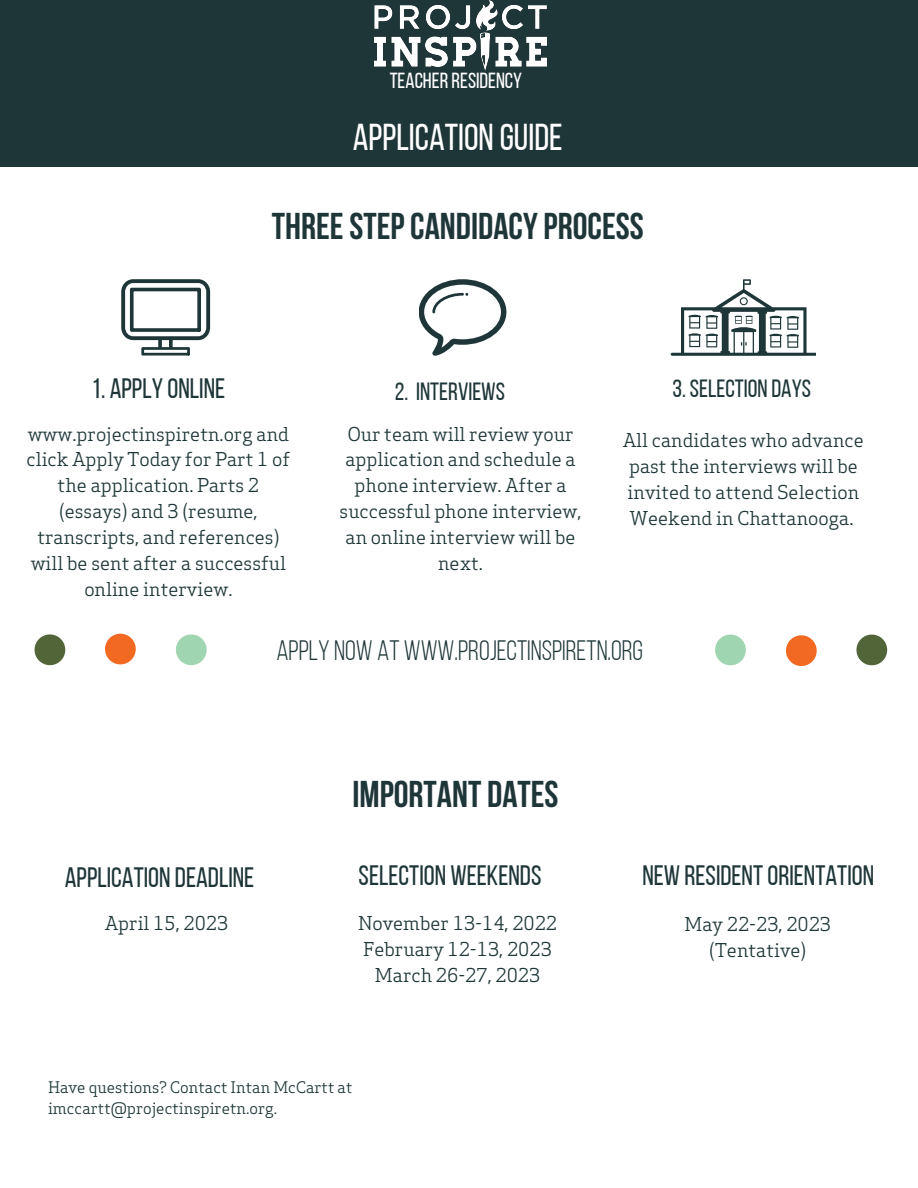
<style>
.page{position:relative;width:918px;height:1188px;background:#fff}
.page>*{position:absolute;margin:0;border:0;box-sizing:border-box;transform-origin:0 0}
.t1{font:700 37.35px "Bebas Neue";color:#1f3638}
.t2{font:37.35px "Bebas Neue";color:#fff}
.t3{font:28.05px "Bebas Neue";color:#1f3638}
.t4{font:28.05px "Bebas Neue";color:#1f3638}
.t5{font:24.9px "Bebas Neue";color:#1f3638}
.t6{font:21.75px "Bebas Neue";color:#fff}
.t7{font:18.75px/25.8px "Apex Serif";color:#1f3638;text-align:center}
.t8{font:15.6px/21.3px "Apex Serif";color:#1f3638}
</style>
<div class="page">
<div style="left:0;top:0;width:918px;height:166px;background:#1f3638"></div>
<img style="left:375px;top:1px;width:172px;height:69px">
<svg style="left:121px;top:279px;width:89px;height:77px"></svg>
<svg style="left:419px;top:279px;width:87px;height:77px"></svg>
<svg style="left:671px;top:279px;width:145px;height:77px"></svg>
<svg style="left:715px;top:635px;width:31px;height:30px"></svg>
<svg style="left:786px;top:635px;width:31px;height:31px"></svg>
<svg style="left:856px;top:635px;width:31px;height:30px"></svg>
<svg style="left:176px;top:634px;width:31px;height:31px"></svg>
<svg style="left:105px;top:634px;width:31px;height:30px"></svg>
<svg style="left:35px;top:634px;width:30px;height:31px"></svg>
<p class="t6" style="left:390px;top:71px;width:134px">TEACHERRESIDENCY</p>
<h1 class="t2" style="left:353px;top:122px;width:211px">APPLICATION GUIDE</h1>
<h1 class="t1" style="left:272px;top:211px;width:373px">THREESTEPCANDIDACYPROCESS</h1>
<h2 class="t3" style="left:92px;top:377px;width:135px">1. APPLY ONLINE</h2>
<h3 class="t5" style="left:395px;top:381px;width:112px">2. INTERVIEWS</h3>
<h3 class="t5" style="left:672px;top:379px;width:140px">3. SELECTION DAYS</h3>
<p class="t7" style="left:26px;top:421px;width:265px">www.projectinspiretn.org and click Apply Today for Part 1 of the application. Parts 2 (essays) and 3 (resume, transcripts, and references) will be sent after a successful online interview.</p>
<p class="t7" style="left:340px;top:421px;width:243px">Our team will review your application and schedule a phone interview. After a successful phone interview, an online interview will be next.</p>
<p class="t7" style="left:623px;top:427px;width:242px;text-align:left">All candidates who advance past the interviews will be invited to attend Selection<br>Weekend in Chattanooga.</p>
<h2 class="t4" style="left:276px;top:639px;width:368px">APPLY NOW AT WWW.PROJECTINSPIRETN.ORG</h2>
<h2 class="t3" style="left:65px;top:865px;width:191px">APPLICATION DEADLINE</h2>
<p class="t7" style="left:105px;top:910px;width:125px">April 15, 2023</p>
<h1 class="t1" style="left:352px;top:779px;width:208px">IMPORTANT DATES</h1>
<h2 class="t3" style="left:359px;top:864px;width:184px">SELECTION WEEKENDS</h2>
<p class="t7" style="left:358px;top:910px;width:201px">November 13-14, 2022<br>February 12-13, 2023<br>March 26-27, 2023</p>
<p class="t8" style="left:48px;top:1076px;width:306px">Have questions? Contact Intan McCartt at imccartt@projectinspiretn.org.</p>
<h2 class="t3" style="left:642px;top:864px;width:233px">NEW RESIDENTORIENTATION</h2>
<p class="t7" style="left:685px;top:911px;width:148px">May 22-23, 2023 (Tentative)</p>
</div>
